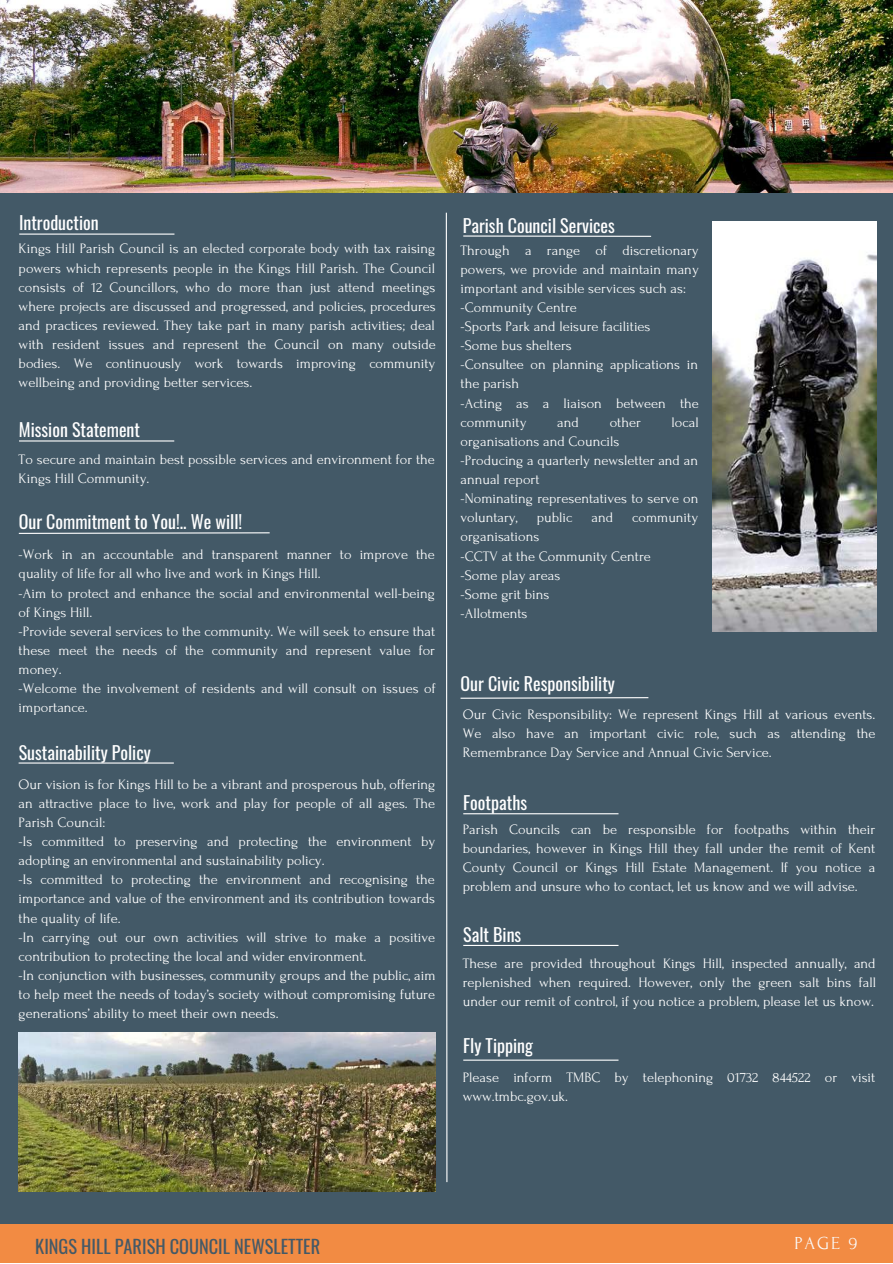
<style>
.page{position:relative;width:893px;height:1264px;background:#fff}
.page>*{position:absolute;margin:0;border:0;box-sizing:border-box;transform-origin:0 0}
.t1{font:18.3px "Oswald";color:#435967}
.t2{font:18.3px "Forum";color:#fafafa}
.t3{font:18px "Oswald";color:#fff}
.t4{font:14.4px/19px "Forum";color:#fff}
</style>
<div class="page">
<div style="left:0;top:186px;width:892px;height:1037px;background:#435967"></div>
<img style="left:19px;top:1032px;width:417px;height:158px">
<img style="left:0;top:0;width:892px;height:192px">
<svg style="left:445px;top:212px;width:3px;height:971px"></svg>
<hr style="left:19px;top:233px;width:155px;height:2px;background:#fff">
<hr style="left:19px;top:440px;width:155px;height:1px;background:#fff">
<svg style="left:18px;top:532px;width:252px;height:2px"></svg>
<hr style="left:19px;top:762px;width:155px;height:1px;background:#fff">
<hr style="left:463px;top:235px;width:188px;height:2px;background:#fff">
<svg style="left:460px;top:697px;width:189px;height:2px"></svg>
<hr style="left:463px;top:813px;width:155px;height:1px;background:#fff">
<hr style="left:463px;top:944px;width:155px;height:2px;background:#fff">
<hr style="left:463px;top:1059px;width:155px;height:1px;background:#fff">
<img style="left:712px;top:222px;width:164px;height:409px">
<div style="left:0;top:1224px;width:892px;height:38px;background:#f28b43"></div>
<p class="t3" style="left:19px;top:209px;width:81px">Introduction</p>
<p class="t4" style="left:19px;top:239px;width:419px;text-align:justify">Kings Hill Parish Council is an elected corporate body with tax raising powers which represents people in the Kings Hill Parish. The Council consists of 12 Councillors, who do more than just attend meetings where projects are discussed and progressed, and policies, procedures and practices reviewed. They take part in many parish activities; deal with resident issues and represent the Council on many outside bodies. We continuously work towards improving community wellbeing and providing better services.</p>
<p class="t3" style="left:19px;top:415px;width:123px">Mission Statement</p>
<p class="t4" style="left:19px;top:450px;width:418px">To secure and maintain best possible services and environment for the<br>Kings Hill Community.</p>
<p class="t3" style="left:19px;top:508px;width:225px">Our Commitment to You!.. We will!</p>
<p class="t4" style="left:19px;top:545px;width:418px">-Work in an accountable and transparent manner to improve the quality of life for all who live and work in Kings Hill.<br>-Aim to protect and enhance the social and environmental well-being of Kings Hill.<br>-Provide several services to the community. We will seek to ensure that these meet the needs of the community and represent value for money.<br>-Welcome the involvement of residents and will consult on issues of importance.</p>
<p class="t3" style="left:19px;top:738px;width:133px">Sustainability Policy</p>
<p class="t4" style="left:19px;top:774px;width:418px">Our vision is for Kings Hill to be a vibrant and prosperous hub, offering an attractive place to live, work and play for people of all ages. The Parish Council:<br>-Is committed to preserving and protecting the environment by adopting an environmental and sustainability policy.<br>-Is committed to protecting the environment and recognising the importance and value of the environment and its contribution towards the quality of life.<br>-In carrying out our own activities will strive to make a positive contribution to protecting the local and wider environment.<br>-In conjunction with businesses, community groups and the public, aim to help meet the needs of today’s society without compromising future generations’ ability to meet their own needs.</p>
<p class="t3" style="left:463px;top:211px;width:153px">Parish Council Services</p>
<p class="t4" style="left:460px;top:241px;width:240px">Through a range of discretionary powers, we provide and maintain many important and visible services such as: -Community Centre<br>-Sports Park and leisure facilities<br>-Some bus shelters<br>-Consultee on planning applications in the parish<br>-Acting as a liaison between the community</p>
<p class="t4" style="left:557px;top:413px;width:23px">and</p>
<p class="t4" style="left:609px;top:413px;width:33px">other</p>
<p class="t4" style="left:671px;top:413px;width:29px">local</p>
<p class="t4" style="left:460px;top:432px;width:239px">organisations and Councils<br>-Producing a quarterly newsletter and an annual report<br>-Nominating representatives to serve on voluntary,</p>
<p class="t4" style="left:536px;top:508px;width:37px">public</p>
<p class="t4" style="left:591px;top:508px;width:23px">and</p>
<p class="t4" style="left:632px;top:508px;width:67px">community</p>
<p class="t4" style="left:460px;top:527px;width:192px">organisations<br>-CCTV at the Community Centre -Some play areas<br>-Some grit bins<br>-Allotments</p>
<p class="t3" style="left:460px;top:669px;width:156px">Our Civic Responsibility</p>
<p class="t4" style="left:463px;top:705px;width:414px;text-align:justify">Our Civic Responsibility: We represent Kings Hill at various events.<br>We also have an important civic role, such as attending the Remembrance Day Service and Annual Civic Service.</p>
<p class="t3" style="left:463px;top:788px;width:65px">Footpaths</p>
<p class="t4" style="left:463px;top:819px;width:414px;text-align:justify">Parish Councils can be responsible for footpaths within their boundaries, however in Kings Hill they fall under the remit of Kent County Council or Kings Hill Estate Management. If you notice a problem and unsure who to contact, let us know and we will advise.</p>
<p class="t3" style="left:463px;top:920px;width:60px">Salt Bins</p>
<p class="t4" style="left:463px;top:953px;width:415px;text-align:justify">These are provided throughout Kings Hill, inspected annually, and replenished when required. However, only the green salt bins fall under our remit of control, if you notice a problem, please let us know.</p>
<p class="t3" style="left:463px;top:1031px;width:71px">Fly Tipping</p>
<p class="t4" style="left:463px;top:1068px;width:414px">Please inform TMBC by telephoning 01732 844522 or visit www.tmbc.gov.uk.</p>
<p class="t1" style="left:35px;top:1231px;width:286px">KINGS HILL PARISH COUNCIL NEWSLETTER</p>
<p class="t2" style="left:794px;top:1233px;width:64px">PAGE 9</p>
</div>
